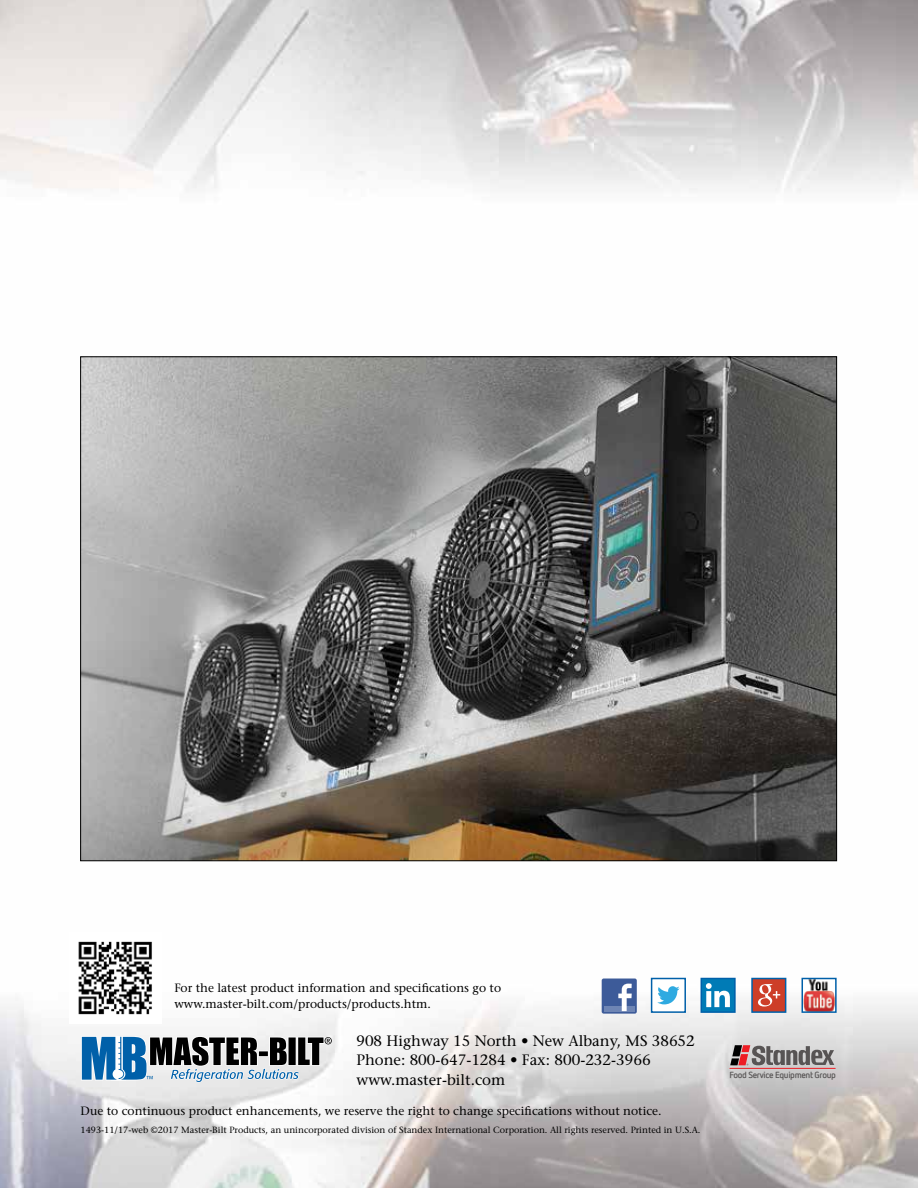
<style>
.page{position:relative;width:918px;height:1188px;background:#fff}
.page>*{position:absolute;margin:0;border:0;box-sizing:border-box;transform-origin:0 0}
.t1{font:15px/19.5px "Stone Serif";color:#000}
.t2{font:12px/16.5px "Stone Serif";color:#000}
.t3{font:9px "Stone Serif";color:#000}
.t4{font:700 8.85px "Netto Offc";letter-spacing:-.04em;color:#575454}
</style>
<div class="page">
<img style="left:0;top:0;width:918px;height:1188px">
<img style="left:82px;top:358px;width:753px;height:501px">
<svg style="left:81px;top:1035px;width:251px;height:48px"></svg>
<hr style="left:730px;top:1068px;width:105px;height:1px;background:#ed1d24">
<svg style="left:730px;top:1045px;width:104px;height:20px;background:#948686"></svg>
<img style="left:69px;top:932px;width:92px;height:92px">
<img style="left:805px;top:981px;width:29px;height:29px">
<div style="left:802px;top:978px;width:35px;height:35px;border:2px solid #0060a9"></div>
<div style="left:652px;top:979px;width:33px;height:33px;background:#fff"></div>
<svg style="left:657px;top:986px;width:23px;height:18px"></svg>
<div style="left:651px;top:978px;width:35px;height:35px;border:2px solid #0060a9"></div>
<div style="left:602px;top:979px;width:35px;height:35px;background:#3d5b99;border-radius:2px"></div>
<div style="left:604px;top:1006px;width:30px;height:5px;background:#6e85b4"></div>
<svg style="left:618px;top:984px;width:14px;height:27px"></svg>
<div style="left:701px;top:979px;width:34px;height:33px;background:#007bb6;border-radius:2px"></div>
<svg style="left:706px;top:983px;width:24px;height:24px"></svg>
<div style="left:701px;top:978px;width:35px;height:35px;border:2px solid #0060a9"></div>
<svg style="left:754px;top:981px;width:29px;height:29px"></svg>
<img style="left:758px;top:984px;width:15px;height:23px">
<div style="left:751px;top:978px;width:35px;height:35px;border:2px solid #0060a9"></div>
<p class="t2" style="left:174px;top:979px;width:328px">For the latest product information and specifications go to www.master-bilt.com/products/products.htm.</p>
<p class="t1" style="left:356px;top:1031px;width:340px">908 Highway 15 North • New Albany, MS 38652<br>Phone: 800-647-1284 • Fax: 800-232-3966 www.master-bilt.com</p>
<p class="t2" style="left:81px;top:1103px;width:583px">Due to continuous product enhancements, we reserve the right to change specifications without notice.</p>
<p class="t3" style="left:81px;top:1124px;width:621px">1493-11/17-web ©2017 Master-Bilt Products, an unincorporated division of Standex International Corporation. All rights reserved. Printed in U.S.A.</p>
<p class="t4" style="left:729px;top:1069px;width:108px">Food Service Equipment Group</p>
</div>
